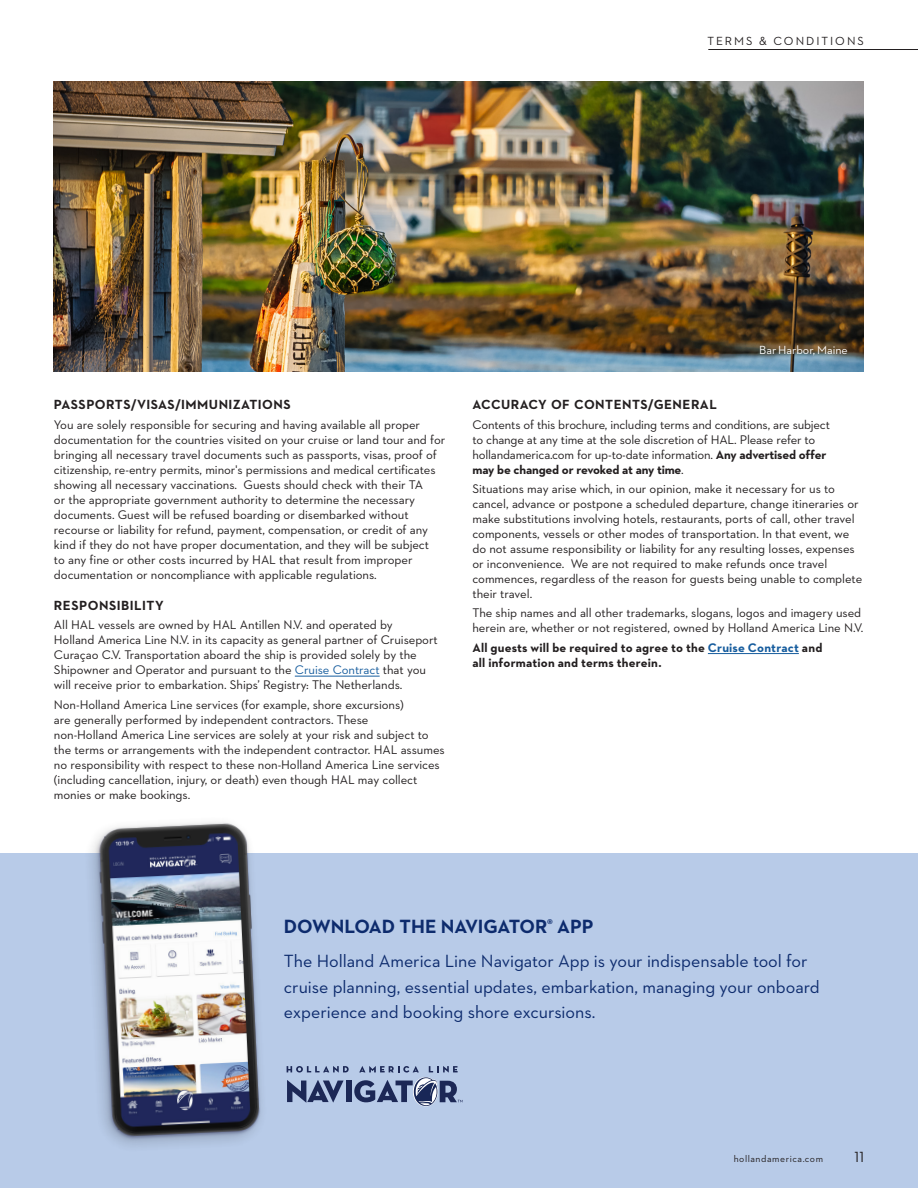
<style>
.page{position:relative;width:918px;height:1188px;background:#fff}
.page>*{position:absolute;margin:0;border:0;box-sizing:border-box;transform-origin:0 0}
.t1{font:700 19.5px "Neutraface 2 Text";color:#0d2b6d}
.t2{font:18px/25.5px "Neutraface 2 Text";color:#0d2b6d}
.t3{font:15px "Neutraface 2 Text";color:#231f20}
.t4{font:700 13.5px "Neutraface 2 Text";letter-spacing:.035em;color:#231f20}
.t5{font:12.75px/15px "Neutraface 2 Text";letter-spacing:-.005em;color:#231f20}
.t6{font:700 12.75px/15px "Neutraface 2 Text";letter-spacing:.015em;color:#231f20}
.t7{font:12px "Neutraface 2 Text";letter-spacing:.17em;color:#231f20}
.t8{font:12px "Neutraface 2 Text";letter-spacing:-.005em;color:#fff}
.t9{font:9.75px "Neutraface 2 Text";letter-spacing:.055em;color:#231f20}
.s1{color:#175d9e}
.s2{font-weight:700}
</style>
<div class="page">
<img style="left:54px;top:81px;width:810px;height:291px">
<div style="left:0;top:853px;width:918px;height:335px;background:#b8cbe8"></div>
<img style="left:91px;top:822px;width:142px;height:324px">
<hr style="left:295px;top:676px;width:85px;height:1px;background:#175d9e">
<hr style="left:708px;top:653px;width:91px;height:1px;background:#175d9e">
<hr style="left:708px;top:49px;width:210px;height:1px;background:#231f20">
<img style="left:92px;top:825px;width:169px;height:316px">
<img style="left:286px;top:1066px;width:177px;height:41px">
<p class="t7" style="left:708px;top:33px;width:158px">TERMS &amp; CONDITIONS</p>
<h3 class="t4" style="left:54px;top:396px;width:238px">PASSPORTS/VISAS/IMMUNIZATIONS</h3>
<p class="t5" style="left:54px;top:417px;width:393px">You are solely responsible for securing and having available all proper documentation for the countries visited on your cruise or land tour and for bringing all necessary travel documents such as passports, visas, proof of citizenship, re-entry permits, minor's permissions and medical certificates showing all necessary vaccinations. Guests should check with their TA<br>or the appropriate government authority to determine the necessary documents. Guest will be refused boarding or disembarked without recourse or liability for refund, payment, compensation, or credit of any kind if they do not have proper documentation, and they will be subject<br>to any fine or other costs incurred by HAL that result from improper documentation or noncompliance with applicable regulations.</p>
<h3 class="t4" style="left:54px;top:596px;width:111px">RESPONSIBILITY</h3>
<p class="t5" style="left:54px;top:617px;width:385px">All HAL vessels are owned by HAL Antillen N.V. and operated by<br>Holland America Line N.V. in its capacity as general partner of Cruiseport Curaçao C.V. Transportation aboard the ship is provided solely by the Shipowner and Operator and pursuant to the <span class="s1">Cruise Contract</span> that you will receive prior to embarkation. Ships’ Registry: The Netherlands.</p>
<p class="t5" style="left:54px;top:697px;width:392px">Non-Holland America Line services (for example, shore excursions)<br>are generally performed by independent contractors. These<br>non-Holland America Line services are solely at your risk and subject to the terms or arrangements with the independent contractor. HAL assumes no responsibility with respect to these non-Holland America Line services (including cancellation, injury, or death) even though HAL may collect monies or make bookings.</p>
<p class="t8" style="left:759px;top:342px;width:90px">Bar Harbor, Maine</p>
<h3 class="t4" style="left:472px;top:396px;width:246px">ACCURACY OF CONTENTS/GENERAL</h3>
<p class="t5" style="left:472px;top:417px;width:359px">Contents of this brochure, including terms and conditions, are subject to change at any time at the sole discretion of HAL. Please refer to hollandamerica.com for up-to-date information. <span class="s2">Any advertised offer may be changed or revoked at any time</span>.</p>
<p class="t5" style="left:472px;top:481px;width:391px">Situations may arise which, in our opinion, make it necessary for us to cancel, advance or postpone a scheduled departure, change itineraries or make substitutions involving hotels, restaurants, ports of call, other travel components, vessels or other modes of transportation. In that event, we do not assume responsibility or liability for any resulting losses, expenses or inconvenience. We are not required to make refunds once travel commences, regardless of the reason for guests being unable to complete their travel.</p>
<p class="t5" style="left:472px;top:605px;width:392px">The ship names and all other trademarks, slogans, logos and imagery used herein are, whether or not registered, owned by Holland America Line N.V.</p>
<p class="t6" style="left:472px;top:640px;width:351px">All guests will be required to agree to the <span class="s1">Cruise Contract</span> and all information and terms therein.</p>
<h3 class="t1" style="left:284px;top:914px;width:311px">DOWNLOAD THE NAVIGATOR<sup>®</sup> APP</h3>
<p class="t2" style="left:284px;top:948px;width:537px">The Holland America Line Navigator App is your indispensable tool for cruise planning, essential updates, embarkation, managing your onboard experience and booking shore excursions.</p>
<p class="t9" style="left:734px;top:1152px;width:91px">hollandamerica.com</p>
<p class="t3" style="left:854px;top:1147px;width:11px">11</p>
</div>
